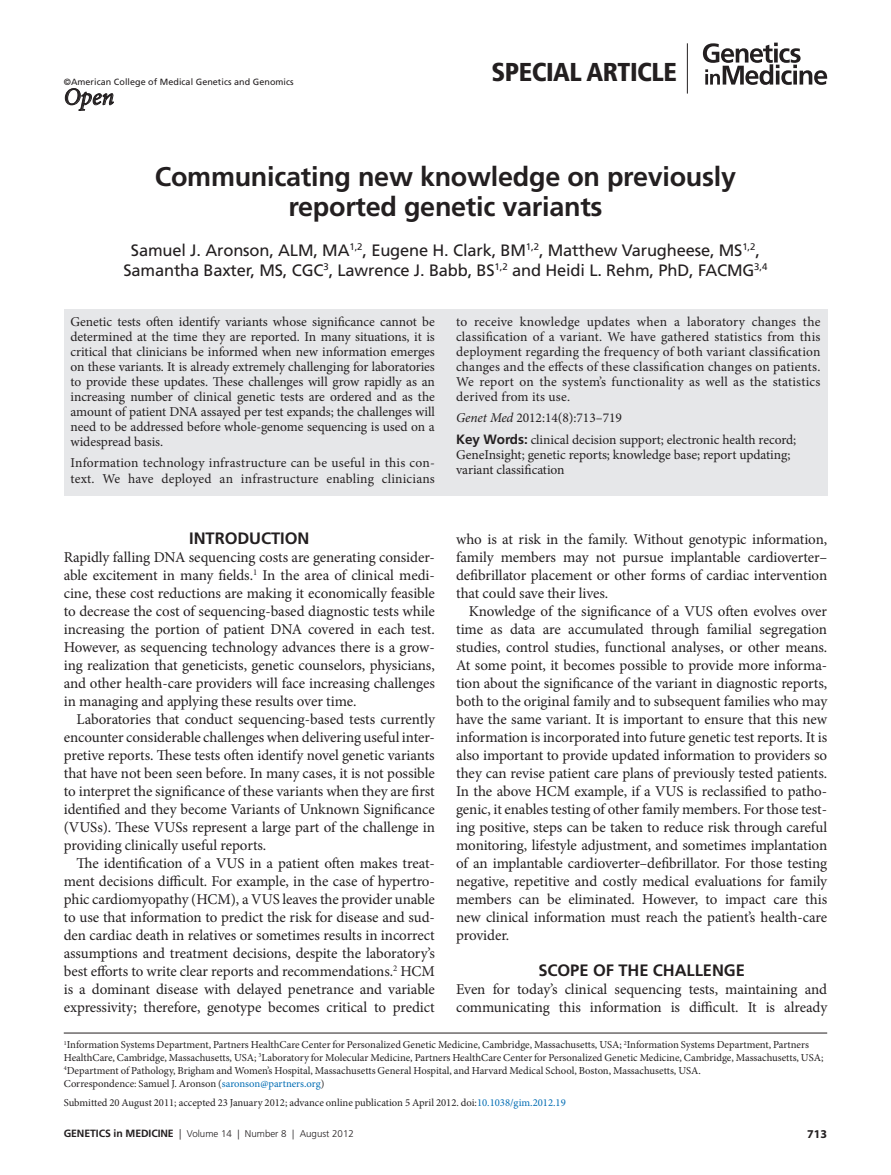
<style>
.page{position:relative;width:891px;height:1175px;background:#fff}
.page>*{position:absolute;margin:0;border:0;box-sizing:border-box;transform-origin:0 0}
.t1{font:700 27px/30px "Frutiger LT Pro";letter-spacing:-.01em;color:#231f20;text-align:center}
.t2{font:900 condensed 25.8px "Frutiger LT Pro";letter-spacing:-.02em;color:#231f20}
.t3{font:italic 23.7px "Minion Pro";color:#231f20}
.t4{font:16.5px/19.8px "Frutiger LT Pro";letter-spacing:-.01em;color:#231f20;text-align:center}
.t5{font:700 16.5px "Frutiger LT Pro";letter-spacing:-.005em;color:#231f20}
.t6{font:15px/18px "Minion Pro";letter-spacing:-.005em;color:#231f20;text-align:justify}
.t7{font:13.5px/15px "Minion Pro";color:#231f20}
.t8{font:700 12px "Myriad Pro";color:#231f20}
.t9{font:10.65px/12.9px "Minion Pro";color:#231f20}
.t10{font:300 9.75px "Frutiger LT Pro";color:#231f20}
.t11{font:9px "Frutiger LT Pro";letter-spacing:.005em;color:#231f20}
.s1{font-style:italic}
.s2{font-family:"Frutiger LT Pro";font-weight:700}
.s3{color:#006cb3}
.s4{font-weight:700;font-size:10.5px}
.s5{font-size:10.5px}
</style>
<div class="page">
<hr style="left:687px;top:43px;width:1px;height:51px;background:#231f20">
<svg style="left:703px;top:43px;width:124px;height:42px"></svg>
<div style="left:64px;top:309px;width:763px;height:186px;background:#e6e7e9"></div>
<hr style="left:64px;top:1032px;width:763px;height:1px;background:#231f20">
<svg style="left:65px;top:88px;width:49px;height:23px"></svg>
<p class="t11" style="left:64px;top:76px;width:231px">©American College of Medical Genetics and Genomics</p>
<h3 class="t3" style="left:64px;top:81px;width:52px">Open</h3>
<h2 class="t2" style="left:492px;top:57px;width:187px">SPECIAL ARTICLE</h2>
<h1 class="t1" style="left:155px;top:162px;width:583px">Communicating new knowledge on previously reported genetic variants</h1>
<p class="t4" style="left:124px;top:240px;width:645px">Samuel J. Aronson, ALM, MA<sup>1,2</sup>, Eugene H. Clark, BM<sup>1,2</sup>, Matthew Varugheese, MS<sup>1,2</sup>,<br>Samantha Baxter, MS, CGC<sup>3</sup>, Lawrence J. Babb, BS<sup>1,2</sup> and Heidi L. Rehm, PhD, FACMG<sup>3,4</sup></p>
<p class="t7" style="left:71px;top:314px;width:366px;text-align:justify">Genetic tests often identify variants whose significance cannot be determined at the time they are reported. In many situations, it is critical that clinicians be informed when new information emerges on these variants. It is already extremely challenging for laboratories to provide these updates. These challenges will grow rapidly as an increasing number of clinical genetic tests are ordered and as the amount of patient DNA assayed per test expands; the challenges will need to be addressed before whole-genome sequencing is used on a widespread basis.</p>
<p class="t7" style="left:71px;top:456px;width:366px">Information technology infrastructure can be useful in this con&shy;text. We have deployed an infrastructure enabling clinicians</p>
<p class="t5" style="left:189px;top:528px;width:119px">INTRODUCTION</p>
<p class="t6" style="left:64px;top:548px;width:373px">Rapidly falling DNA sequencing costs are generating consider&shy;able excitement in many fields.<sup>1</sup> In the area of clinical medi&shy;cine, these cost reductions are making it economically feasible to decrease the cost of sequencing-based diagnostic tests while increasing the portion of patient DNA covered in each test.<br>However, as sequencing technology advances there is a grow&shy;ing realization that geneticists, genetic counselors, physicians, and other health-care providers will face increasing challenges in managing and applying these results over time.</p>
<p class="t6" style="left:64px;top:710px;width:373px;text-indent:13px">Laboratories that conduct sequencing-based tests currently encounter considerable challenges when delivering useful inter&shy;pretive reports. These tests often identify novel genetic variants that have not been seen before. In many cases, it is not possible to interpret the significance of these variants when they are first identified and they become Variants of Unknown Significance (VUSs). These VUSs represent a large part of the challenge in providing clinically useful reports.</p>
<p class="t6" style="left:64px;top:854px;width:373px;text-indent:13px">The identification of a VUS in a patient often makes treat&shy;ment decisions difficult. For example, in the case of hypertro&shy;phic cardiomyopathy (HCM), a VUS leaves the provider unable to use that information to predict the risk for disease and sud&shy;den cardiac death in relatives or sometimes results in incorrect assumptions and treatment decisions, despite the laboratory’s best efforts to write clear reports and recommendations.<sup>2</sup> HCM is a dominant disease with delayed penetrance and variable expressivity; therefore, genotype becomes critical to predict</p>
<p class="t7" style="left:456px;top:314px;width:366px;text-align:justify">to receive knowledge updates when a laboratory changes the classification of a variant. We have gathered statistics from this deployment regarding the frequency of both variant classification changes and the effects of these classification changes on patients.<br>We report on the system’s functionality as well as the statistics derived from its use.</p>
<p class="t7" style="left:456px;top:407px;width:342px;line-height:21.8px"><span class="s1">Genet Med</span> 2012:14(8):713–719<br><span class="s2">Key Words:</span> clinical decision support; electronic health record;</p>
<p class="t7" style="left:456px;top:447px;width:336px">GeneInsight; genetic reports; knowledge base; report updating; variant classification</p>
<p class="t6" style="left:456px;top:530px;width:373px">who is at risk in the family. Without genotypic information, family members may not pursue implantable cardioverter– defibrillator placement or other forms of cardiac intervention that could save their lives.</p>
<p class="t6" style="left:456px;top:602px;width:373px;text-indent:13px">Knowledge of the significance of a VUS often evolves over time as data are accumulated through familial segregation studies, control studies, functional analyses, or other means.<br>At some point, it becomes possible to provide more informa&shy;tion about the significance of the variant in diagnostic reports, both to the original family and to subsequent families who may have the same variant. It is important to ensure that this new information is incorporated into future genetic test reports. It is also important to provide updated information to providers so they can revise patient care plans of previously tested patients.<br>In the above HCM example, if a VUS is reclassified to patho&shy;genic, it enables testing of other family members. For those test&shy;ing positive, steps can be taken to reduce risk through careful monitoring, lifestyle adjustment, and sometimes implantation of an implantable cardioverter–defibrillator. For those testing negative, repetitive and costly medical evaluations for family members can be eliminated. However, to impact care this new clinical information must reach the patient’s health-care provider.</p>
<p class="t5" style="left:538px;top:960px;width:206px">SCOPE OF THE CHALLENGE</p>
<p class="t6" style="left:456px;top:980px;width:373px">Even for today’s clinical sequencing tests, maintaining and communicating this information is difficult. It is already</p>
<p class="t9" style="left:64px;top:1038px;width:761px"><sup>1</sup>Information Systems Department, Partners HealthCare Center for Personalized Genetic Medicine, Cambridge, Massachusetts, USA; <sup>2</sup>Information Systems Department, Partners HealthCare, Cambridge, Massachusetts, USA; <sup>3</sup>Laboratory for Molecular Medicine, Partners HealthCare Center for Personalized Genetic Medicine, Cambridge, Massachusetts, USA; <sup>4</sup>Department of Pathology, Brigham and Women’s Hospital, Massachusetts General Hospital, and Harvard Medical School, Boston, Massachusetts, USA.<br>Correspondence: Samuel J. Aronson (<span class="s3">saronson@partners.org</span>)</p>
<p class="t9" style="left:64px;top:1096px;width:504px">Submitted 20 August 2011; accepted 23 January 2012; advance online publication 5 April 2012. doi:<span class="s3">10.1038/gim.2012.19</span></p>
<p class="t10" style="left:64px;top:1128px;width:292px"><span class="s4">Genetics in medicine</span> <span class="s5">|</span> Volume 14 | Number 8 | August 2012</p>
<p class="t8" style="left:807px;top:1126px;width:21px">713</p>
</div>
